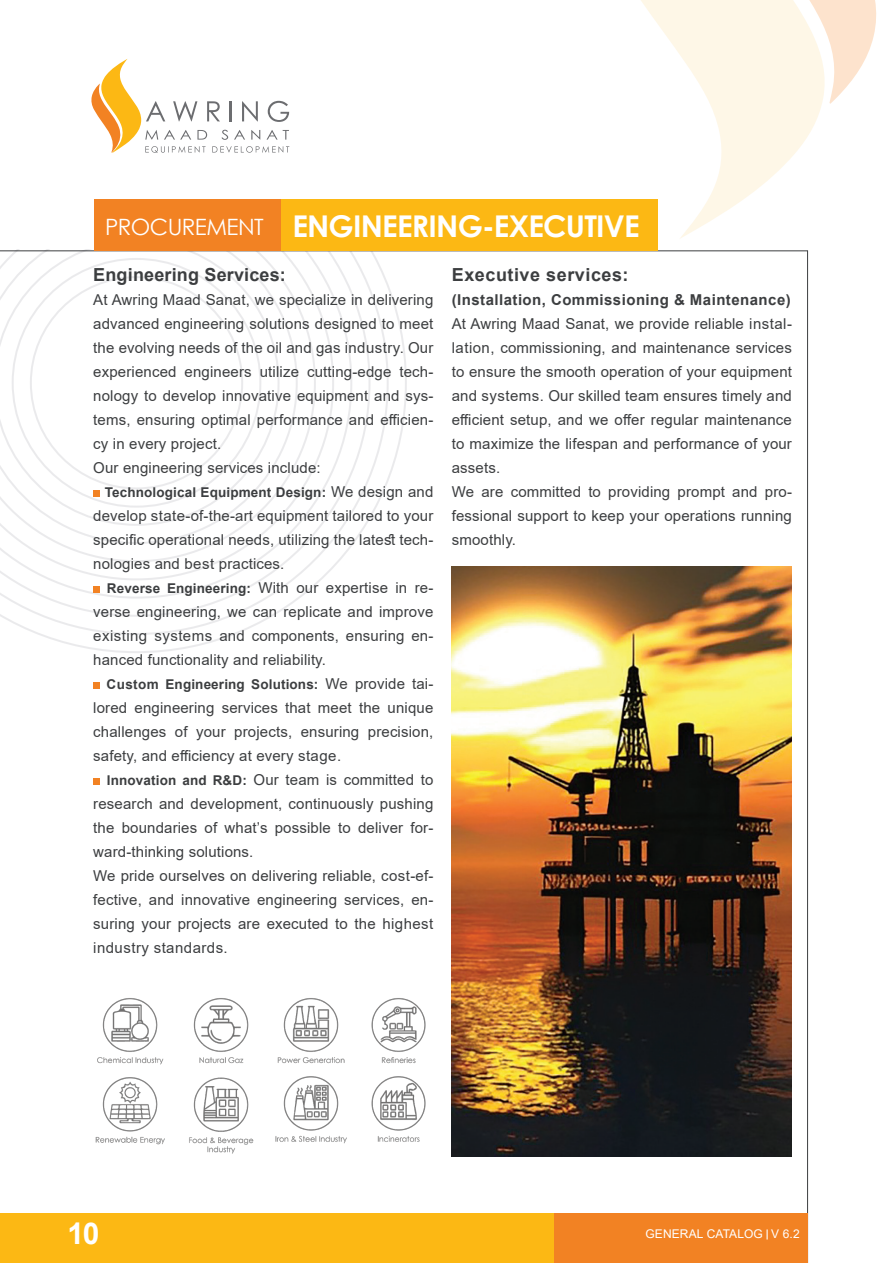
<style>
.page{position:relative;width:893px;height:1263px;background:#fff}
.page>*{position:absolute;margin:0;border:0;box-sizing:border-box;transform-origin:0 0}
.t1{font:700 30px "Century Gothic";letter-spacing:-.025em;color:#fff}
.t2{font:700 30px "Arial";color:#fff}
.t3{font:22.5px "Century Gothic";letter-spacing:-.025em;color:#fff}
.t4{font:700 18px "Arial";letter-spacing:.01em;color:#3c3e40}
.t5{font:700 18px "Arial";letter-spacing:.03em;color:#3c3e40}
.t6{font:15px/24px "Arial";letter-spacing:.01em;color:#3c3e40;text-align:justify}
.t7{font:700 15px "Arial";letter-spacing:.03em;color:#3c3e40}
.t8{font:700 13.5px "Arial";letter-spacing:.01em;color:#3c3e40}
.t9{font:12px "Arial";letter-spacing:.01em;color:#fff}
.s1{font-weight:400;font-size:15px}
.s2{font-weight:700;font-size:13.5px}
</style>
<div class="page">
<hr style="left:807px;top:250px;width:1px;height:1013px;background:#3c3e40">
<hr style="left:0;top:250px;width:808px;height:1px;background:#3c3e40">
<svg style="left:0;top:250px;width:408px;height:403px"></svg>
<div style="left:0;top:1213px;width:554px;height:50px;background:#fcb814"></div>
<div style="left:554px;top:1213px;width:254px;height:50px;background:#f28223"></div>
<svg style="left:640px;top:0;width:237px;height:238px"></svg>
<svg style="left:766px;top:1229px;width:2px;height:10px"></svg>
<svg style="left:91px;top:59px;width:198px;height:94px"></svg>
<div style="left:93px;top:490px;width:7px;height:7px;background:#f28223"></div>
<div style="left:93px;top:586px;width:7px;height:7px;background:#f28223"></div>
<div style="left:93px;top:682px;width:7px;height:7px;background:#f28223"></div>
<div style="left:93px;top:778px;width:7px;height:7px;background:#f28223"></div>
<img style="left:451px;top:567px;width:341px;height:590px">
<img style="left:97px;top:998px;width:67px;height:63px">
<img style="left:193px;top:998px;width:56px;height:66px">
<img style="left:277px;top:998px;width:68px;height:62px">
<img style="left:371px;top:998px;width:55px;height:62px">
<img style="left:95px;top:1061px;width:70px;height:84px">
<img style="left:189px;top:1077px;width:65px;height:77px">
<img style="left:275px;top:1060px;width:72px;height:84px">
<img style="left:371px;top:1060px;width:55px;height:82px">
<div style="left:281px;top:200px;width:377px;height:51px;background:#fcb814"></div>
<div style="left:94px;top:200px;width:187px;height:51px;background:#f28223"></div>
<p class="t3" style="left:105px;top:211px;width:160px">PROCUREMENT</p>
<p class="t1" style="left:292px;top:204px;width:349px">ENGINEERING-EXECUTIVE</p>
<p class="t4" style="left:93px;top:262px;width:194px">Engineering Services:</p>
<p class="t6" style="left:93px;top:288px;width:342px">At Awring Maad Sanat, we specialize in delivering advanced engineering solutions designed to meet the evolving needs of the oil and gas industry. Our experienced engineers utilize cutting-edge tech&shy;nology to develop innovative equipment and sys&shy;tems, ensuring optimal performance and efficien&shy;cy in every project.</p>
<p class="t6" style="left:93px;top:456px;width:229px">Our engineering services include:</p>
<p class="t8" style="left:105px;top:483px;width:330px">Technological Equipment Design: <span class="s1">We design and</span></p>
<p class="t6" style="left:93px;top:504px;width:342px">develop state-of-the-art equipment tailored to your specific operational needs, utilizing the latest tech&shy;nologies and best practices.</p>
<p class="t6" style="left:93px;top:576px;width:342px;text-indent:14px"><span class="s2">Reverse Engineering:</span> With our expertise in re&shy;verse engineering, we can replicate and improve existing systems and components, ensuring en&shy;hanced functionality and reliability.</p>
<p class="t8" style="left:107px;top:675px;width:328px">Custom Engineering Solutions: <span class="s1">We provide tai-</span></p>
<p class="t6" style="left:93px;top:696px;width:342px">lored engineering services that meet the unique challenges of your projects, ensuring precision, safety, and efficiency at every stage.</p>
<p class="t6" style="left:93px;top:768px;width:342px;text-indent:14px"><span class="s2">Innovation and R&amp;D:</span> Our team is committed to research and development, continuously pushing the boundaries of what’s possible to deliver for&shy;ward-thinking solutions.</p>
<p class="t6" style="left:93px;top:864px;width:342px">We pride ourselves on delivering reliable, cost-ef&shy;fective, and innovative engineering services, en&shy;suring your projects are executed to the highest industry standards.</p>
<p class="t5" style="left:452px;top:262px;width:178px">Executive services:</p>
<p class="t7" style="left:452px;top:289px;width:340px">(Installation, Commissioning &amp; Maintenance)</p>
<p class="t6" style="left:452px;top:312px;width:342px">At Awring Maad Sanat, we provide reliable instal&shy;lation, commissioning, and maintenance services to ensure the smooth operation of your equipment and systems. Our skilled team ensures timely and efficient setup, and we offer regular maintenance to maximize the lifespan and performance of your assets.</p>
<p class="t6" style="left:452px;top:480px;width:342px">We are committed to providing prompt and pro&shy;fessional support to keep your operations running smoothly.</p>
<p class="t2" style="left:68px;top:1212px;width:33px">10</p>
<p class="t9" style="left:645px;top:1226px;width:156px">GENERAL CATALOG V 6.2</p>
</div>
